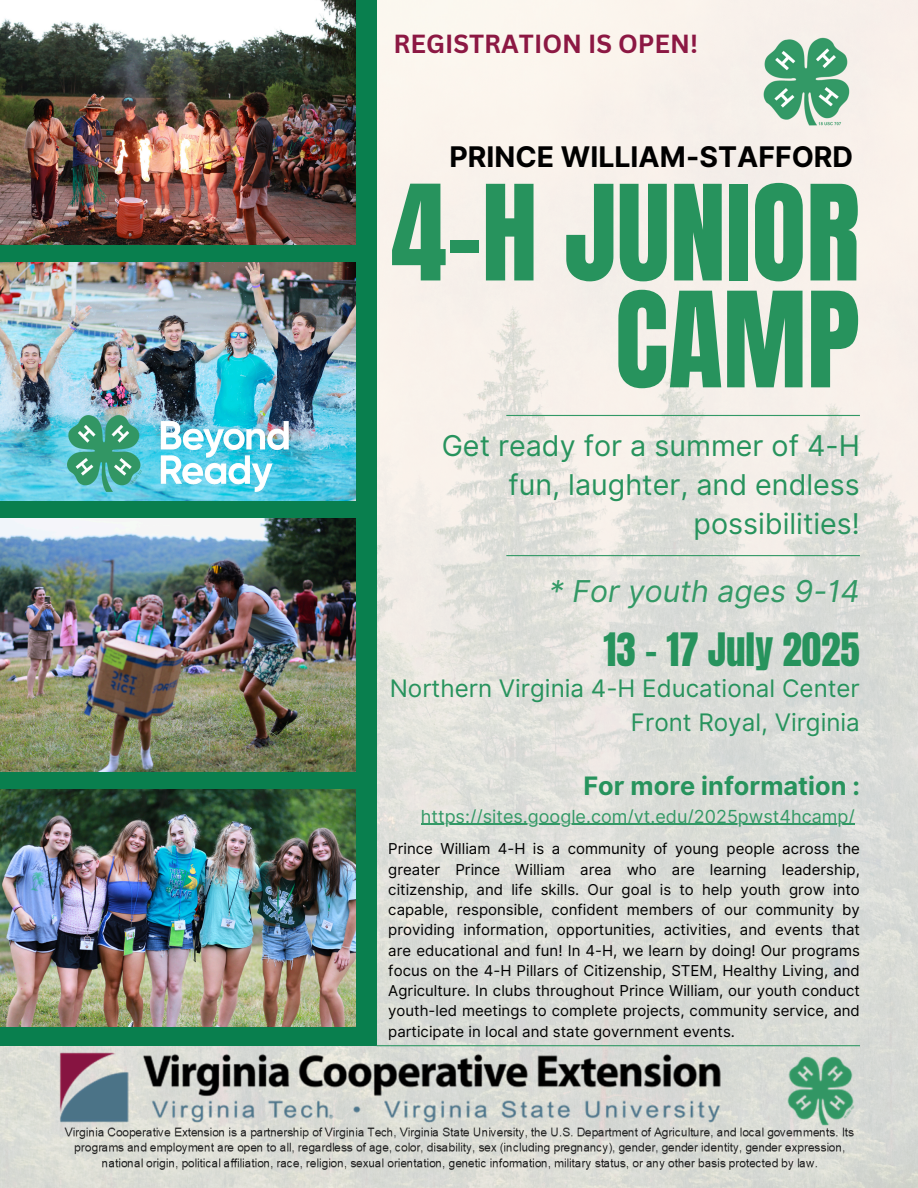
<style>
.page{position:relative;width:918px;height:1188px;background:#fff}
.page>*{position:absolute;margin:0;border:0;box-sizing:border-box;transform-origin:0 0}
.t1{font:112.5px/106.8px "Anton";color:#27935d;text-align:right}
.t2{font:39.15px "Anton";color:#27935d}
.t3{font:italic 30.15px "Inter";color:#396}
.t4{font:28.65px/39.3px "Inter";color:#27935d;text-align:right}
.t5{font:700 28.5px "Inter";color:#000}
.t6{font:700 25.5px "Canva Sans";color:#8c1843}
.t7{font:700 25.35px "Inter";color:#27935d}
.t8{font:24.15px "Inter";color:#27935d}
.t9{font:18px "Inter";color:#396}
.t10{font:15px/20.2px "Inter";color:#000;text-align:justify}
</style>
<div class="page">
<img style="left:0;top:0;width:918px;height:1188px">
<hr style="left:506px;top:555px;width:354px;height:1px;background:#396">
<hr style="left:506px;top:415px;width:354px;height:1px;background:#396">
<div style="left:0;top:0;width:377px;height:1046px;background:#097f4e"></div>
<img style="left:760px;top:29px;width:96px;height:107px">
<hr style="left:421px;top:824px;width:434px;height:1px;background:#396">
<img style="left:55px;top:1046px;width:805px;height:142px">
<hr style="left:377px;top:1045px;width:483px;height:1px;background:#396">
<img style="left:0;top:0;width:355px;height:245px">
<img style="left:0;top:263px;width:356px;height:237px">
<img style="left:0;top:518px;width:355px;height:253px">
<img style="left:0;top:789px;width:356px;height:238px">
<img style="left:67px;top:415px;width:222px;height:77px">
<p class="t6" style="left:393px;top:26px;width:306px">REGISTRATION IS OPEN!</p>
<p class="t5" style="left:450px;top:140px;width:405px">PRINCE WILLIAM-STAFFORD</p>
<p class="t1" style="left:391px;top:182px;width:470px">4-H JUNIOR<br>CAMP</p>
<p class="t4" style="left:442px;top:425px;width:420px">Get ready for a summer of 4-H fun, laughter, and endless possibilities!</p>
<h1 class="t3" style="left:549px;top:573px;width:313px">* For youth ages 9-14</h1>
<h3 class="t2" style="left:604px;top:622px;width:258px">13 - 17 July 2025</h3>
<h5 class="t8" style="left:390px;top:674px;width:472px">Northern Virginia 4-H Educational Center</h5>
<p class="t8" style="left:631px;top:708px;width:230px">Front Royal, Virginia</p>
<p class="t7" style="left:583px;top:771px;width:278px">For more information :</p>
<p class="t9" style="left:421px;top:805px;width:435px">https://sites.google.com/vt.edu/2025pwst4hcamp/</p>
<p class="t10" style="left:388px;top:839px;width:473px">Prince William 4-H is a community of young people across the greater Prince William area who are learning leadership, citizenship, and life skills. Our goal is to help youth grow into capable, responsible, confident members of our community by providing information, opportunities, activities, and events that are educational and fun! In 4-H, we learn by doing! Our programs focus on the 4-H Pillars of Citizenship, STEM, Healthy Living, and Agriculture. In clubs throughout Prince William, our youth conduct youth-led meetings to complete projects, community service, and participate in local and state government events.</p>
</div>
